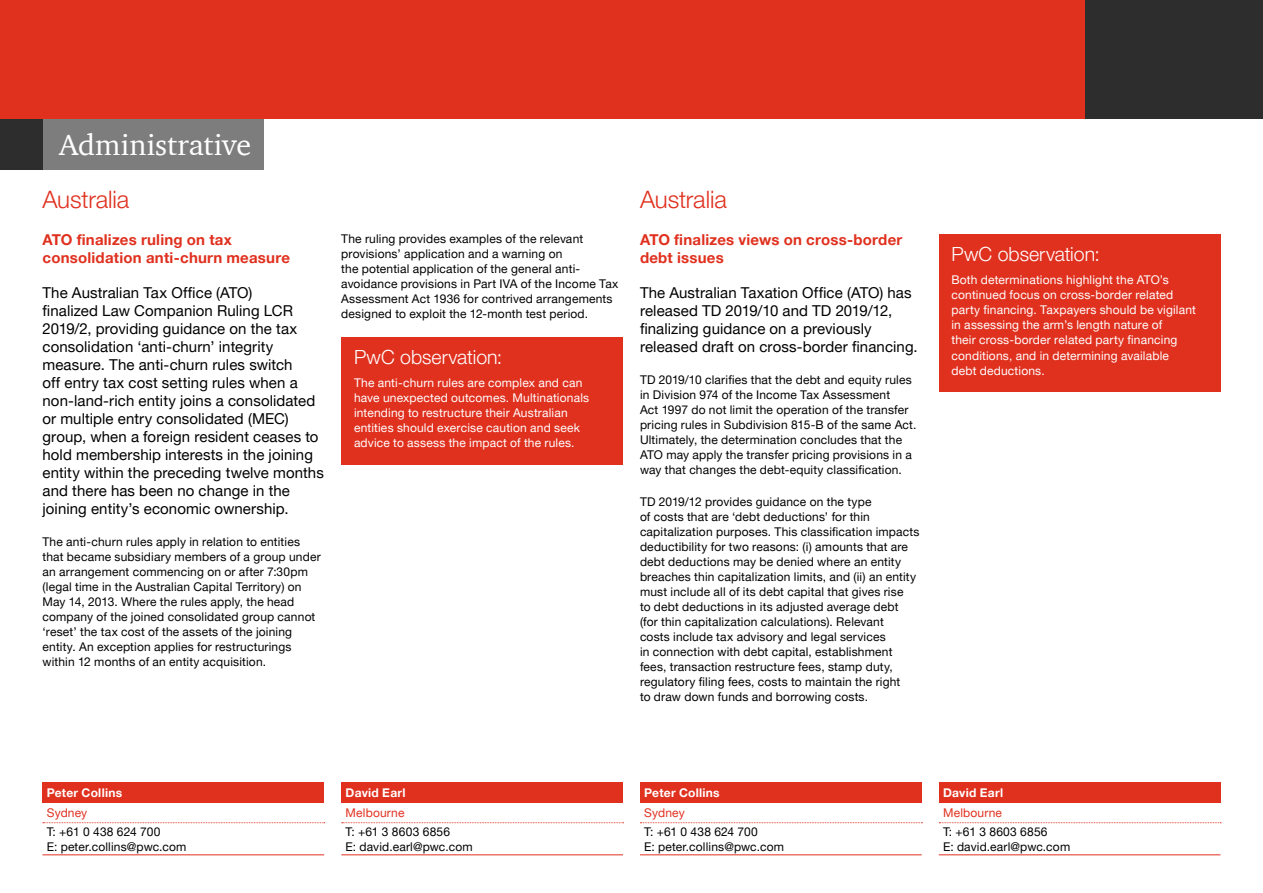
<style>
.page{position:relative;width:1263px;height:893px;background:#fff}
.page>*{position:absolute;margin:0;border:0;box-sizing:border-box;transform-origin:0 0}
.t1{font:30px "ITC Charter Com";color:#fff}
.Country_title{font:300 24px "Helvetica Neue LT Pro";letter-spacing:-.005em;color:#e0301e}
.PwC_Observation{font:300 19.5px "Helvetica Neue LT Pro";color:#fff}
.Intro_text_new{font:15px/18px "Helvetica Neue LT Pro";letter-spacing:.005em;color:#000}
.t2{font:700 15px/18px "Helvetica Neue LT Pro";letter-spacing:.015em;color:#e0301e}
.Body_copy_space_afte{font:12px/15px "Helvetica Neue LT Pro";letter-spacing:.015em;color:#000}
.PwC_Observation_body{font:12px/15px "Helvetica Neue LT Pro";letter-spacing:.015em;color:#fff}
.Contact_tel_email{font:12px "Helvetica Neue LT Pro";letter-spacing:.015em;color:#000}
.Contact_name{font:700 12px "Helvetica Neue LT Pro";letter-spacing:.025em;color:#fff}
.Contact_location{font:12px "Helvetica Neue LT Pro";letter-spacing:.015em;color:#e0301e}
</style>
<div class="page">
<div style="left:0;top:0;width:1085px;height:119px;background:#e0301e"></div>
<div style="left:1085px;top:0;width:178px;height:119px;background:#2d2d2d"></div>
<div style="left:43px;top:119px;width:221px;height:51px;background:#7d7d7d"></div>
<div style="left:0;top:119px;width:43px;height:51px;background:#2d2d2d"></div>
<div style="left:341px;top:337px;width:282px;height:128px;background:#e0301e"></div>
<div style="left:939px;top:234px;width:281px;height:158px;background:#e0301e"></div>
<div style="left:42px;top:783px;width:282px;height:20px;background:#e0301e"></div>
<svg style="left:43px;top:822px;width:282px;height:1px"></svg>
<hr style="left:42px;top:854px;width:282px;height:1px;background:#e0301e">
<div style="left:640px;top:783px;width:282px;height:20px;background:#e0301e"></div>
<svg style="left:640px;top:822px;width:282px;height:1px"></svg>
<hr style="left:640px;top:854px;width:282px;height:1px;background:#e0301e">
<div style="left:341px;top:783px;width:282px;height:20px;background:#e0301e"></div>
<svg style="left:342px;top:822px;width:282px;height:1px"></svg>
<hr style="left:341px;top:854px;width:282px;height:1px;background:#e0301e">
<div style="left:939px;top:783px;width:281px;height:20px;background:#e0301e"></div>
<svg style="left:939px;top:822px;width:282px;height:1px"></svg>
<hr style="left:939px;top:854px;width:281px;height:1px;background:#e0301e">
<p class="t1" style="left:59px;top:126px;width:193px">Administrative</p>
<p class="Country_title" style="left:42px;top:185px;width:88px">Australia</p>
<p class="Country_title" style="left:640px;top:185px;width:88px">Australia</p>
<p class="t2" style="left:43px;top:230px;width:249px">ATO finalizes ruling on tax consolidation anti-churn measure</p>
<p class="Intro_text_new" style="left:43px;top:283px;width:283px">The Australian Tax Office (ATO)<br>finalized Law Companion Ruling LCR 2019/2, providing guidance on the tax consolidation ‘anti-churn’ integrity measure. The anti-churn rules switch<br>off entry tax cost setting rules when a non-land-rich entity joins a consolidated or multiple entry consolidated (MEC) group, when a foreign resident ceases to hold membership interests in the joining entity within the preceding twelve months and there has been no change in the joining entity’s economic ownership.</p>
<p class="Body_copy_space_afte" style="left:43px;top:534px;width:280px">The anti-churn rules apply in relation to entities that became subsidiary members of a group under an arrangement commencing on or after 7:30pm (legal time in the Australian Capital Territory) on May 14, 2013. Where the rules apply, the head company of the joined consolidated group cannot ‘reset’ the tax cost of the assets of the joining entity. An exception applies for restructurings within 12 months of an entity acquisition.</p>
<p class="Body_copy_space_afte" style="left:341px;top:231px;width:279px">The ruling provides examples of the relevant provisions’ application and a warning on<br>the potential application of the general anti&shy;avoidance provisions in Part IVA of the Income Tax Assessment Act 1936 for contrived arrangements designed to exploit the 12-month test period.</p>
<p class="t2" style="left:640px;top:230px;width:264px">ATO finalizes views on cross-border debt issues</p>
<p class="Intro_text_new" style="left:640px;top:283px;width:279px">The Australian Taxation Office (ATO) has released TD 2019/10 and TD 2019/12, finalizing guidance on a previously released draft on cross-border financing.</p>
<p class="Body_copy_space_afte" style="left:640px;top:372px;width:278px">TD 2019/10 clarifies that the debt and equity rules in Division 974 of the Income Tax Assessment<br>Act 1997 do not limit the operation of the transfer pricing rules in Subdivision 815-B of the same Act.<br>Ultimately, the determination concludes that the ATO may apply the transfer pricing provisions in a way that changes the debt-equity classification.</p>
<p class="Body_copy_space_afte" style="left:640px;top:494px;width:281px">TD 2019/12 provides guidance on the type<br>of costs that are ‘debt deductions’ for thin capitalization purposes. This classification impacts deductibility for two reasons: (i) amounts that are debt deductions may be denied where an entity breaches thin capitalization limits, and (ii) an entity must include all of its debt capital that gives rise<br>to debt deductions in its adjusted average debt<br>(for thin capitalization calculations). Relevant<br>costs include tax advisory and legal services<br>in connection with debt capital, establishment fees, transaction restructure fees, stamp duty, regulatory filing fees, costs to maintain the right<br>to draw down funds and borrowing costs.</p>
<p class="PwC_Observation" style="left:354px;top:345px;width:150px">PwC observation:</p>
<p class="PwC_Observation_body" style="left:354px;top:375px;width:237px">The anti-churn rules are complex and can have unexpected outcomes. Multinationals intending to restructure their Australian entities should exercise caution and seek advice to assess the impact of the rules.</p>
<p class="PwC_Observation" style="left:951px;top:242px;width:150px">PwC observation:</p>
<p class="PwC_Observation_body" style="left:951px;top:272px;width:246px">Both determinations highlight the ATO’s continued focus on cross-border related party financing. Taxpayers should be vigilant in assessing the arm’s length nature of<br>their cross-border related party financing conditions, and in determining available debt deductions.</p>
<p class="Contact_name" style="left:47px;top:785px;width:77px">Peter Collins</p>
<p class="Contact_location" style="left:47px;top:805px;width:42px">Sydney</p>
<p class="Contact_tel_email" style="left:47px;top:824px;width:115px">T: +61 0 438 624 700</p>
<p class="Contact_tel_email" style="left:47px;top:839px;width:141px">E: peter.collins@pwc.com</p>
<p class="Contact_name" style="left:346px;top:785px;width:62px">David Earl</p>
<p class="Contact_location" style="left:346px;top:805px;width:60px">Melbourne</p>
<p class="Contact_tel_email" style="left:346px;top:824px;width:106px">T: +61 3 8603 6856</p>
<p class="Contact_tel_email" style="left:346px;top:839px;width:129px">E: david.earl@pwc.com</p>
<p class="Contact_name" style="left:644px;top:785px;width:77px">Peter Collins</p>
<p class="Contact_location" style="left:644px;top:805px;width:42px">Sydney</p>
<p class="Contact_tel_email" style="left:644px;top:824px;width:115px">T: +61 0 438 624 700</p>
<p class="Contact_tel_email" style="left:644px;top:839px;width:141px">E: peter.collins@pwc.com</p>
<p class="Contact_name" style="left:943px;top:785px;width:62px">David Earl</p>
<p class="Contact_location" style="left:943px;top:805px;width:60px">Melbourne</p>
<p class="Contact_tel_email" style="left:943px;top:824px;width:106px">T: +61 3 8603 6856</p>
<p class="Contact_tel_email" style="left:943px;top:839px;width:129px">E: david.earl@pwc.com</p>
</div>
